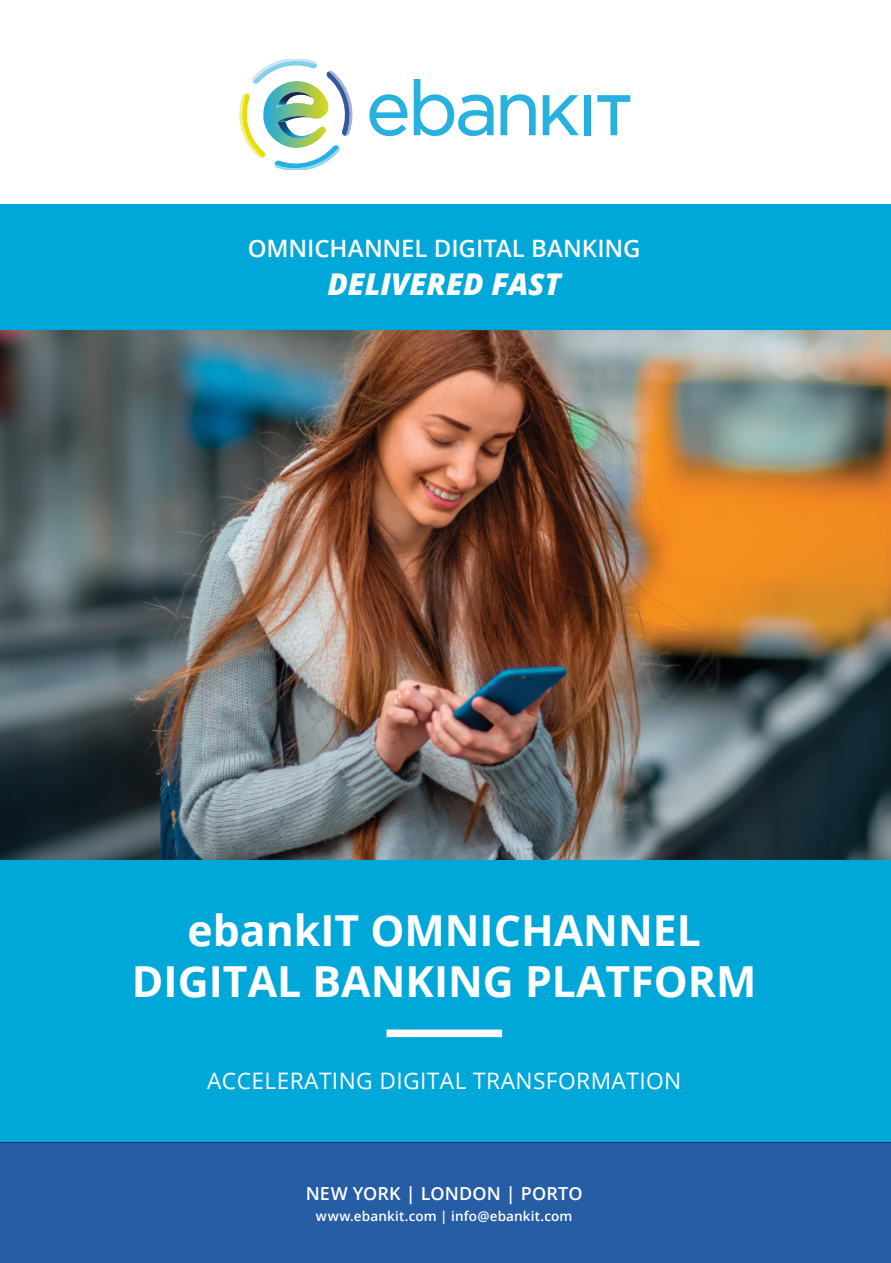
<style>
.page{position:relative;width:891px;height:1263px;background:#fff}
.page>*{position:absolute;margin:0;border:0;box-sizing:border-box;transform-origin:0 0}
.t1{font:700 42.75px/50.7px "Open Sans";color:#fff;text-align:center}
.t2{font:italic 800 30px "Open Sans";color:#fff}
.t3{font:600 24px "Open Sans";letter-spacing:-.005em;color:#fff}
.t4{font:22.65px "Open Sans";letter-spacing:.02em;color:#fff}
.t5{font:600 18px "Open Sans";letter-spacing:.01em;color:#fff}
.t6{font:600 13.5px "Open Sans";letter-spacing:.01em;color:#fff}
</style>
<div class="page">
<div style="left:0;top:1143px;width:890px;height:120px;background:#275da4"></div>
<div style="left:0;top:859px;width:890px;height:284px;background:#00a7d9"></div>
<div style="left:0;top:205px;width:890px;height:125px;background:#00a7d9"></div>
<div style="left:386px;top:1029px;width:116px;height:8px;background:#fff"></div>
<img style="left:0;top:330px;width:890px;height:529px">
<svg style="left:239px;top:60px;width:114px;height:109px"></svg>
<svg style="left:369px;top:94px;width:38px;height:42px"></svg>
<svg style="left:542px;top:95px;width:36px;height:40px"></svg>
<svg style="left:414px;top:79px;width:79px;height:57px"></svg>
<svg style="left:500px;top:94px;width:35px;height:41px"></svg>
<div style="left:584px;top:95px;width:7px;height:40px;background:#28b0de"></div>
<svg style="left:597px;top:95px;width:33px;height:40px"></svg>
<p class="t3" style="left:248px;top:232px;width:394px">OMNICHANNEL DIGITAL BANKING</p>
<p class="t2" style="left:327px;top:261px;width:235px">DELIVERED FAST</p>
<p class="t1" style="left:132px;top:904px;width:626px">ebankIT OMNICHANNEL<br>DIGITAL BANKING PLATFORM</p>
<p class="t4" style="left:207px;top:1066px;width:475px">ACCELERATING DIGITAL TRANSFORMATION</p>
<p class="t5" style="left:306px;top:1181px;width:278px">NEW YORK | LONDON | PORTO</p>
<p class="t6" style="left:316px;top:1207px;width:258px">www.ebankit.com | info@ebankit.com</p>
</div>
